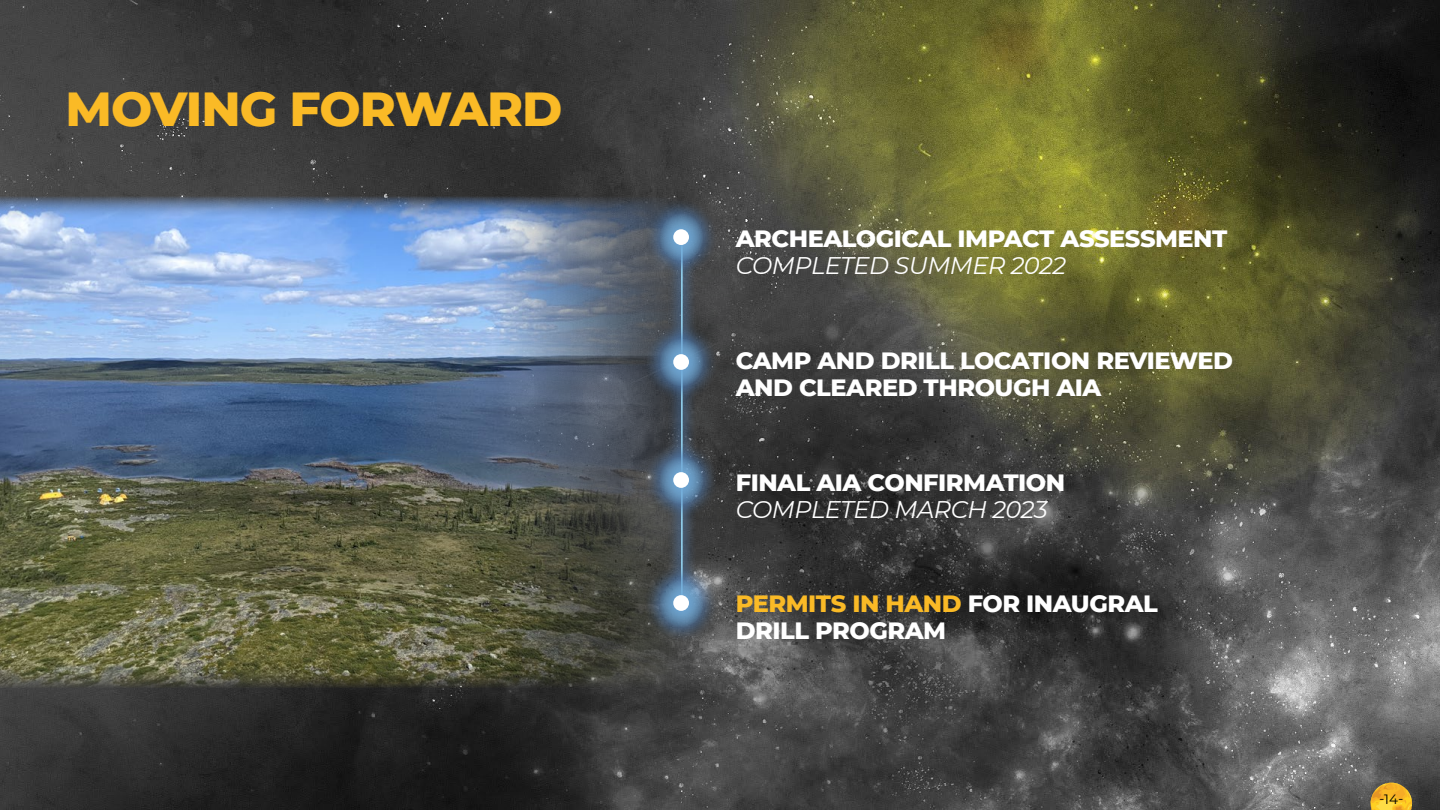
<style>
.page{position:relative;width:1440px;height:810px;background:#fff}
.page>*{position:absolute;margin:0;border:0;box-sizing:border-box;transform-origin:0 0}
.t1{font:800 48.75px "Montserrat";letter-spacing:-.02em;color:#faba26}
.t2{font:800 24.08px/27px "Montserrat";letter-spacing:-.02em;color:#fff}
.t3{font:italic 24.08px "Montserrat";letter-spacing:-.02em;color:#fff}
.t4{font:13.5px "Montserrat";color:#000}
.s1{color:#faba26}
</style>
<div class="page">
<img style="left:0;top:0;width:1440px;height:810px">
<svg style="left:1371px;top:783px;width:41px;height:27px"></svg>
<img style="left:0;top:196px;width:754px;height:492px">
<div style="left:666px;top:224px;width:32px;height:396px;background:#4f81be;opacity:.6"></div>
<hr style="left:681px;top:239px;width:2px;height:367px;background:#99dbf8">
<div style="left:644px;top:198px;width:74px;height:78px;background:#4f81be;opacity:.6"></div>
<svg style="left:659px;top:213px;width:45px;height:49px"></svg>
<div style="left:659px;top:215px;width:44px;height:44px;background:#4f81be;opacity:.6"></div>
<div style="left:673px;top:229px;width:16px;height:16px;background:#fff;border-radius:50%"></div>
<div style="left:644px;top:323px;width:74px;height:78px;background:#4f81be;opacity:.6"></div>
<svg style="left:659px;top:338px;width:45px;height:48px"></svg>
<div style="left:659px;top:340px;width:44px;height:44px;background:#4f81be;opacity:.6"></div>
<div style="left:673px;top:354px;width:16px;height:16px;background:#fff;border-radius:50%"></div>
<div style="left:644px;top:441px;width:74px;height:78px;background:#4f81be;opacity:.6"></div>
<svg style="left:659px;top:456px;width:45px;height:49px"></svg>
<div style="left:659px;top:458px;width:44px;height:44px;background:#4f81be;opacity:.6"></div>
<div style="left:673px;top:472px;width:16px;height:16px;background:#fff;border-radius:50%"></div>
<div style="left:644px;top:564px;width:74px;height:78px;background:#4f81be;opacity:.6"></div>
<svg style="left:659px;top:579px;width:45px;height:49px"></svg>
<div style="left:659px;top:581px;width:44px;height:44px;background:#4f81be;opacity:.6"></div>
<div style="left:673px;top:595px;width:16px;height:16px;background:#fff;border-radius:50%"></div>
<h1 class="t1" style="left:66px;top:73px;width:498px">MOVING FORWARD</h1>
<p class="t2" style="left:736px;top:224px;width:493px">ARCHEALOGICAL IMPACT ASSESSMENT</p>
<p class="t3" style="left:736px;top:249px;width:332px">COMPLETED SUMMER 2022</p>
<p class="t2" style="left:736px;top:346px;width:499px">CAMP AND DRILL LOCATION REVIEWED<br>AND CLEARED THROUGH AIA</p>
<p class="t2" style="left:736px;top:467px;width:331px">FINAL AIA CONFIRMATION</p>
<p class="t3" style="left:736px;top:493px;width:314px">COMPLETED MARCH 2023</p>
<p class="t2" style="left:736px;top:588px;width:424px"><span class="s1">PERMITS IN HAND</span> FOR INAUGRAL<br>DRILL PROGRAM</p>
<p class="t4" style="left:1379px;top:789px;width:26px">-14-</p>
</div>
